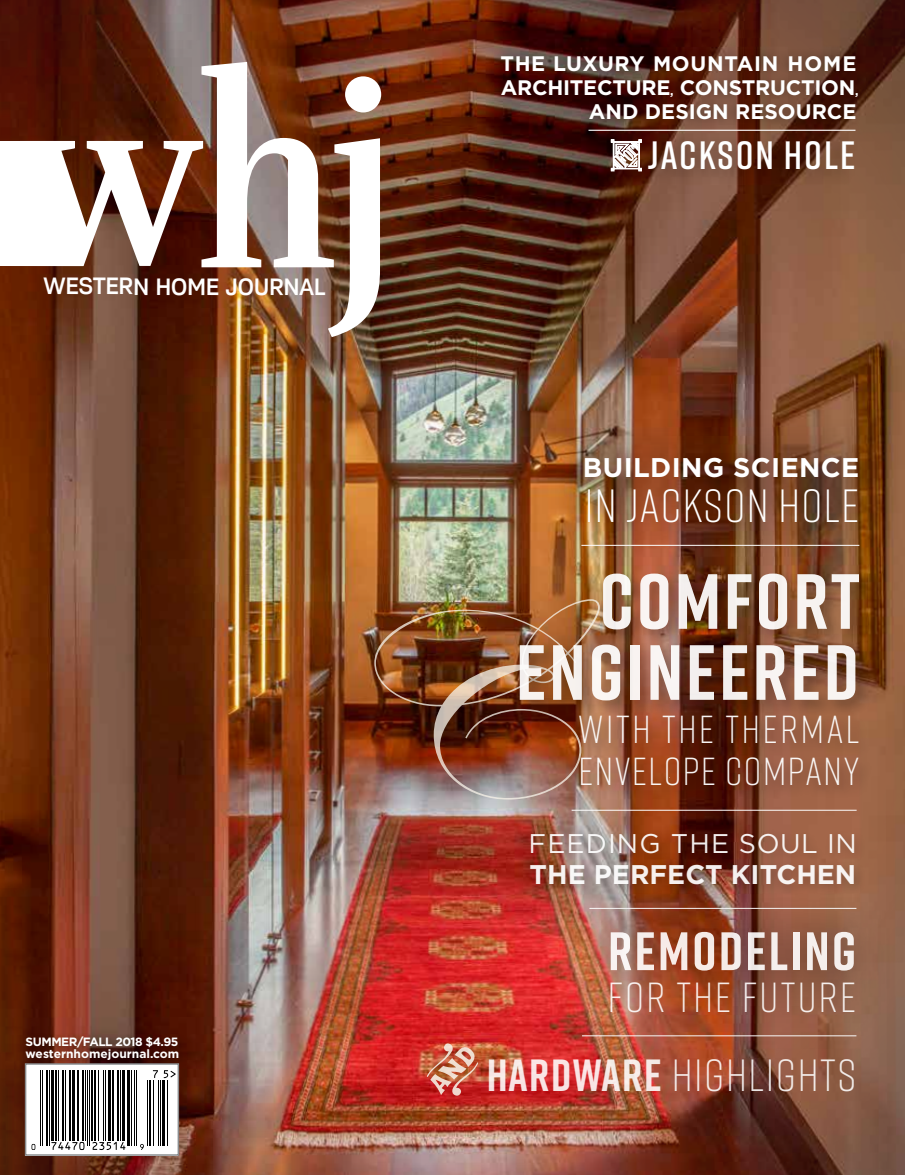
<style>
.page{position:relative;width:905px;height:1175px;background:#fff}
.page>*{position:absolute;margin:0;border:0;box-sizing:border-box;transform-origin:0 0}
.t1{font:197.25px "P22 Zaner Pro Two";color:#f7f2e8}
.t2{font:700 78px/70.9px "Rift";letter-spacing:.035em;color:#fff;text-align:right}
.t3{font:700 54px "Rift";letter-spacing:.04em;color:#fff}
.t4{font:300 46.5px "Rift";letter-spacing:.03em;color:#fff}
.t5{font:300 45px "Rift";letter-spacing:.035em;color:#fff}
.t6{font:300 42px "Rift";letter-spacing:.055em;color:#fff}
.t7{font:600 39.45px "Rift";letter-spacing:.05em;color:#fff}
.t8{font:300 39px/42px "Rift";letter-spacing:.04em;color:#fff}
.t9{font:700 27px "Gotham";color:#fff}
.t10{font:27px "Gotham";letter-spacing:.04em;color:#fff}
.t11{font:500 24px "Crique Grotesk";letter-spacing:-.025em;color:#fff}
.t12{font:700 21px/24px "Gotham";color:#fff;text-align:right}
.t13{font:700 12px/12px "Gotham";letter-spacing:-.01em;color:#fff}
.s1{font-size:12px}
.s2{font-family:"HWT Catchwords";font-weight:400;font-size:48px}
.s3{font-weight:700}
</style>
<div class="page">
<img style="left:0;top:0;width:904px;height:1174px">
<hr style="left:571px;top:809px;width:285px;height:1px;background:#fff">
<div style="left:515px;top:569px;width:361px;height:149px;background:#000;opacity:.33"></div>
<div style="left:575px;top:711px;width:300px;height:93px;background:#000;opacity:.33"></div>
<svg style="left:20px;top:62px;width:361px;height:275px"></svg>
<svg style="left:0;top:141px;width:83px;height:125px"></svg>
<div style="left:0;top:141px;width:75px;height:7px;background:#fff"></div>
<div style="left:0;top:258px;width:84px;height:6px;background:#fff"></div>
<div style="left:21px;top:1033px;width:169px;height:38px;background:#000;opacity:.4"></div>
<div style="left:26px;top:1064px;width:152px;height:91px;background:#fff"></div>
<svg style="left:140px;top:1144px;width:4px;height:6px"></svg>
<svg style="left:31px;top:1143px;width:4px;height:7px"></svg>
<svg style="left:51px;top:1141px;width:33px;height:9px"></svg>
<svg style="left:92px;top:1141px;width:34px;height:9px"></svg>
<hr style="left:40px;top:1069px;width:1px;height:76px;background:#000">
<hr style="left:42px;top:1069px;width:1px;height:76px;background:#000">
<hr style="left:46px;top:1069px;width:2px;height:76px;background:#000">
<hr style="left:49px;top:1069px;width:1px;height:76px;background:#000">
<hr style="left:51px;top:1069px;width:3px;height:71px;background:#000">
<hr style="left:55px;top:1069px;width:2px;height:71px;background:#000">
<hr style="left:58px;top:1069px;width:1px;height:71px;background:#000">
<hr style="left:62px;top:1069px;width:2px;height:71px;background:#000">
<hr style="left:65px;top:1069px;width:1px;height:71px;background:#000">
<hr style="left:69px;top:1069px;width:2px;height:71px;background:#000">
<hr style="left:72px;top:1069px;width:3px;height:71px;background:#000">
<hr style="left:77px;top:1069px;width:1px;height:71px;background:#000">
<hr style="left:82px;top:1069px;width:2px;height:71px;background:#000">
<hr style="left:85px;top:1069px;width:1px;height:71px;background:#000">
<hr style="left:87px;top:1069px;width:1px;height:76px;background:#000">
<hr style="left:89px;top:1069px;width:1px;height:76px;background:#000">
<hr style="left:91px;top:1069px;width:2px;height:71px;background:#000">
<hr style="left:94px;top:1069px;width:2px;height:71px;background:#000">
<hr style="left:98px;top:1069px;width:1px;height:71px;background:#000">
<hr style="left:103px;top:1069px;width:1px;height:71px;background:#000">
<hr style="left:105px;top:1069px;width:1px;height:71px;background:#000">
<hr style="left:108px;top:1069px;width:3px;height:71px;background:#000">
<hr style="left:112px;top:1069px;width:2px;height:71px;background:#000">
<hr style="left:117px;top:1069px;width:1px;height:71px;background:#000">
<hr style="left:120px;top:1069px;width:1px;height:71px;background:#000">
<hr style="left:122px;top:1069px;width:3px;height:71px;background:#000">
<hr style="left:127px;top:1069px;width:3px;height:76px;background:#000">
<hr style="left:131px;top:1069px;width:1px;height:76px;background:#000">
<hr style="left:134px;top:1069px;width:1px;height:76px;background:#000">
<hr style="left:136px;top:1069px;width:1px;height:76px;background:#000">
<hr style="left:147px;top:1080px;width:1px;height:65px;background:#000">
<hr style="left:149px;top:1080px;width:2px;height:65px;background:#000">
<hr style="left:154px;top:1080px;width:1px;height:65px;background:#000">
<hr style="left:158px;top:1080px;width:1px;height:65px;background:#000">
<hr style="left:160px;top:1080px;width:1px;height:65px;background:#000">
<hr style="left:162px;top:1080px;width:2px;height:65px;background:#000">
<hr style="left:167px;top:1080px;width:1px;height:65px;background:#000">
<svg style="left:153px;top:1070px;width:23px;height:8px"></svg>
<div style="left:25px;top:1063px;width:154px;height:92px;border:2px solid #898c8e"></div>
<div style="left:489px;top:47px;width:374px;height:83px;background:#000;opacity:.33"></div>
<div style="left:593px;top:134px;width:265px;height:52px;background:#000;opacity:.22"></div>
<svg style="left:610px;top:139px;width:32px;height:33px"></svg>
<hr style="left:588px;top:130px;width:267px;height:1px;background:#fff">
<div style="left:560px;top:886px;width:338px;height:174px;background:#000;opacity:.77"></div>
<img style="left:427px;top:1043px;width:51px;height:53px">
<div style="left:524px;top:827px;width:343px;height:70px;background:#000;opacity:.22"></div>
<div style="left:539px;top:415px;width:358px;height:152px;background:#000;opacity:.77"></div>
<hr style="left:581px;top:545px;width:278px;height:1px;background:#fff">
<p class="t11" style="left:43px;top:275px;width:284px">WESTERN HOME JOURNAL</p>
<p class="t12" style="left:500px;top:51px;width:359px">THE LUXURY MOUNTAIN HOME<br>ARCHITECTURE<span class="s1">,</span> CONSTRUCTION<span class="s1">,<br></span>AND DESIGN RESOURCE</p>
<h3 class="t7" style="left:609px;top:128px;width:248px"><span class="s2">X</span>JACKSON HOLE</h3>
<p class="t13" style="left:26px;top:1036px;width:155px">SUMMER/FALL 2018 $4.95 westernhomejournal.com</p>
<p class="t9" style="left:583px;top:449px;width:278px">BUILDING SCIENCE</p>
<h3 class="t4" style="left:584px;top:473px;width:276px">IN JACKSON HOLE</h3>
<h2 class="t2" style="left:516px;top:564px;width:345px">COMFORT<br>ENGINEERED</h2>
<h3 class="t8" style="left:578px;top:706px;width:283px">WITH THE THERMAL<br>ENVELOPE COMPANY</h3>
<h1 class="t1" style="left:433px;top:569px;width:227px">E</h1>
<p class="t10" style="left:528px;top:826px;width:330px">FEEDING THE SOUL IN</p>
<p class="t9" style="left:529px;top:857px;width:328px">THE PERFECT KITCHEN</p>
<h3 class="t3" style="left:608px;top:912px;width:250px">REMODELING</h3>
<h3 class="t6" style="left:608px;top:968px;width:250px">FOR THE FUTURE</h3>
<h3 class="t5" style="left:486px;top:1043px;width:371px"><span class="s3">HARDWARE</span> HIGHLIGHTS</h3>
</div>
